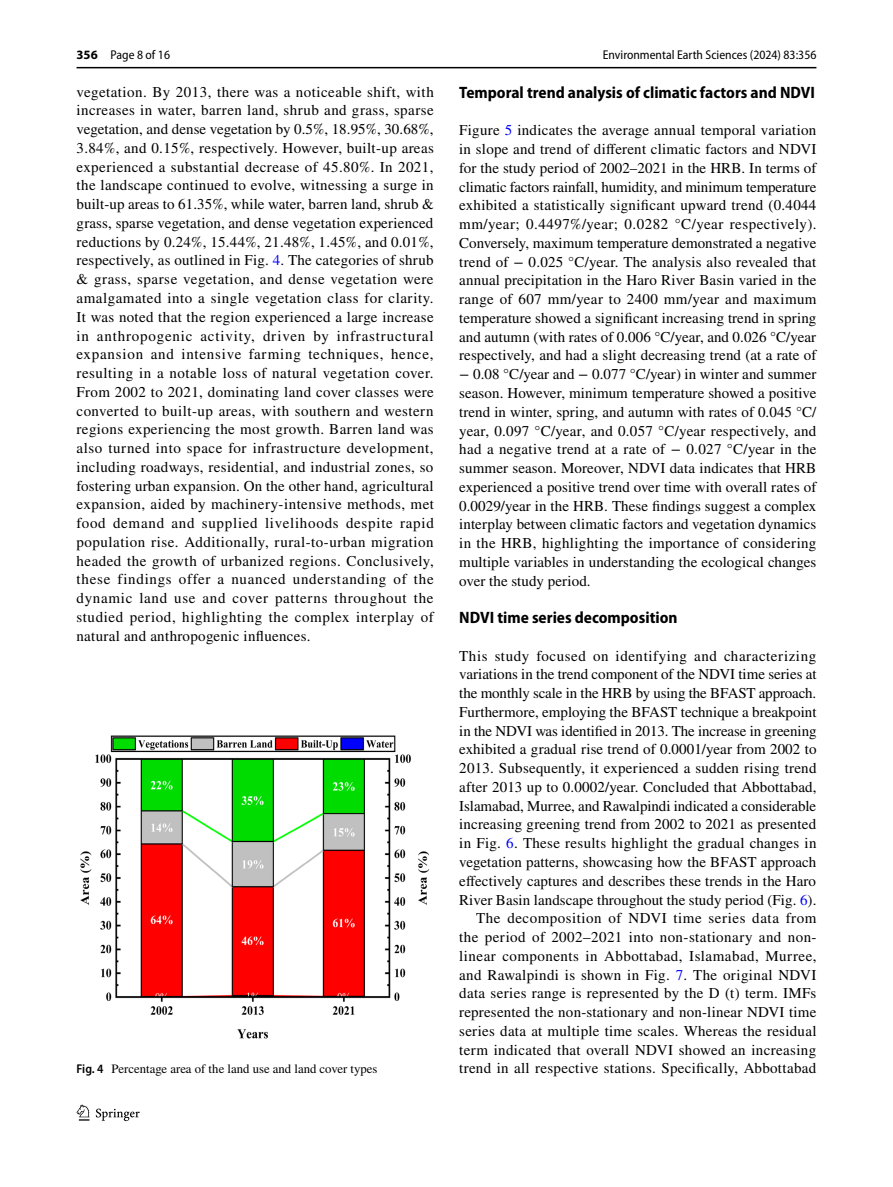
<style>
.page{position:relative;width:893px;height:1187px;background:#fff}
.page>*{position:absolute;margin:0;border:0;box-sizing:border-box;transform-origin:0 0}
.t1{font:700 semi-condensed 16.5px "Myriad Pro";color:#000}
.t2{font:15px/18.8px "STIX";letter-spacing:.015em;color:#000;text-align:justify}
.t3{font:semi-condensed 12.75px "Myriad Pro";color:#000}
.t4{font:12.75px "STIX";color:#000}
.s1{font-weight:700;font-stretch:normal}
.s2{color:#00f}
.s3{font-family:"Myriad Pro";font-weight:600;font-stretch:semi-condensed}
</style>
<div class="page">
<hr style="left:77px;top:67px;width:739px;height:1px;background:#000">
<svg style="left:77px;top:1104px;width:12px;height:16px"></svg>
<svg style="left:96px;top:1108px;width:44px;height:12px"></svg>
<img style="left:81px;top:735px;width:348px;height:303px">
<p class="t3" style="left:77px;top:48px;width:95px"><span class="s1">356</span> Page 8 of 16</p>
<p class="t3" style="left:603px;top:48px;width:215px">Environmental Earth Sciences (2024) 83:356</p>
<p class="t2" style="left:77px;top:83px;width:359px">vegetation. By 2013, there was a noticeable shift, with increases in water, barren land, shrub and grass, sparse vegetation, and dense vegetation by 0.5%, 18.95%, 30.68%, 3.84%, and 0.15%, respectively. However, built-up areas experienced a substantial decrease of 45.80%. In 2021, the landscape continued to evolve, witnessing a surge in built-up areas to 61.35%, while water, barren land, shrub &amp; grass, sparse vegetation, and dense vegetation experienced reductions by 0.24%, 15.44%, 21.48%, 1.45%, and 0.01%, respectively, as outlined in Fig. <span class="s2">4</span>. The categories of shrub &amp; grass, sparse vegetation, and dense vegetation were amalgamated into a single vegetation class for clarity.<br>It was noted that the region experienced a large increase in anthropogenic activity, driven by infrastructural expansion and intensive farming techniques, hence, resulting in a notable loss of natural vegetation cover.<br>From 2002 to 2021, dominating land cover classes were converted to built-up areas, with southern and western regions experiencing the most growth. Barren land was also turned into space for infrastructure development, including roadways, residential, and industrial zones, so fostering urban expansion. On the other hand, agricultural expansion, aided by machinery-intensive methods, met food demand and supplied livelihoods despite rapid population rise. Additionally, rural-to-urban migration headed the growth of urbanized regions. Conclusively, these findings offer a nuanced understanding of the dynamic land use and cover patterns throughout the studied period, highlighting the complex interplay of natural and anthropogenic influences.</p>
<p class="t1" style="left:459px;top:83px;width:357px">Temporal trend analysis of climatic factors and NDVI</p>
<p class="t2" style="left:459px;top:122px;width:359px">Figure <span class="s2">5</span> indicates the average annual temporal variation in slope and trend of different climatic factors and NDVI for the study period of 2002–2021 in the HRB. In terms of climatic factors rainfall, humidity, and minimum temperature exhibited a statistically significant upward trend (0.4044 mm/year; 0.4497%/year; 0.0282 °C/year respectively).<br>Conversely, maximum temperature demonstrated a negative trend of − 0.025 °C/year. The analysis also revealed that annual precipitation in the Haro River Basin varied in the range of 607 mm/year to 2400 mm/year and maximum temperature showed a significant increasing trend in spring and autumn (with rates of 0.006 °C/year, and 0.026 °C/year respectively, and had a slight decreasing trend (at a rate of − 0.08 °C/year and − 0.077 °C/year) in winter and summer season. However, minimum temperature showed a positive trend in winter, spring, and autumn with rates of 0.045 °C/ year, 0.097 °C/year, and 0.057 °C/year respectively, and had a negative trend at a rate of − 0.027 °C/year in the summer season. Moreover, NDVI data indicates that HRB experienced a positive trend over time with overall rates of 0.0029/year in the HRB. These findings suggest a complex interplay between climatic factors and vegetation dynamics in the HRB, highlighting the importance of considering multiple variables in understanding the ecological changes over the study period.</p>
<p class="t1" style="left:459px;top:608px;width:220px">NDVI time series decomposition</p>
<p class="t2" style="left:459px;top:647px;width:359px;text-align:right">This study focused on identifying and characterizing variations in the trend component of the NDVI time series at the monthly scale in the HRB by using the BFAST approach.<br>Furthermore, employing the BFAST technique a breakpoint in the NDVI was identified in 2013. The increase in greening exhibited a gradual rise trend of 0.0001/year from 2002 to 2013. Subsequently, it experienced a sudden rising trend after 2013 up to 0.0002/year. Concluded that Abbottabad, Islamabad, Murree, and Rawalpindi indicated a considerable increasing greening trend from 2002 to 2021 as presented in Fig. <span class="s2">6</span>. These results highlight the gradual changes in vegetation patterns, showcasing how the BFAST approach effectively captures and describes these trends in the Haro River Basin landscape throughout the study period (Fig. <span class="s2">6</span>).<br>The decomposition of NDVI time series data from the period of 2002–2021 into non-stationary and non&shy;linear components in Abbottabad, Islamabad, Murree, and Rawalpindi is shown in Fig. <span class="s2">7</span>. The original NDVI data series range is represented by the D (t) term. IMFs represented the non-stationary and non-linear NDVI time series data at multiple time scales. Whereas the residual term indicated that overall NDVI showed an increasing</p>
<p class="t4" style="left:77px;top:1060px;width:302px"><span class="s3">Fig. 4</span> Percentage area of the land use and land cover types</p>
<p class="t2" style="left:459px;top:1059px;width:359px">trend in all respective stations. Specifically, Abbottabad</p>
</div>
